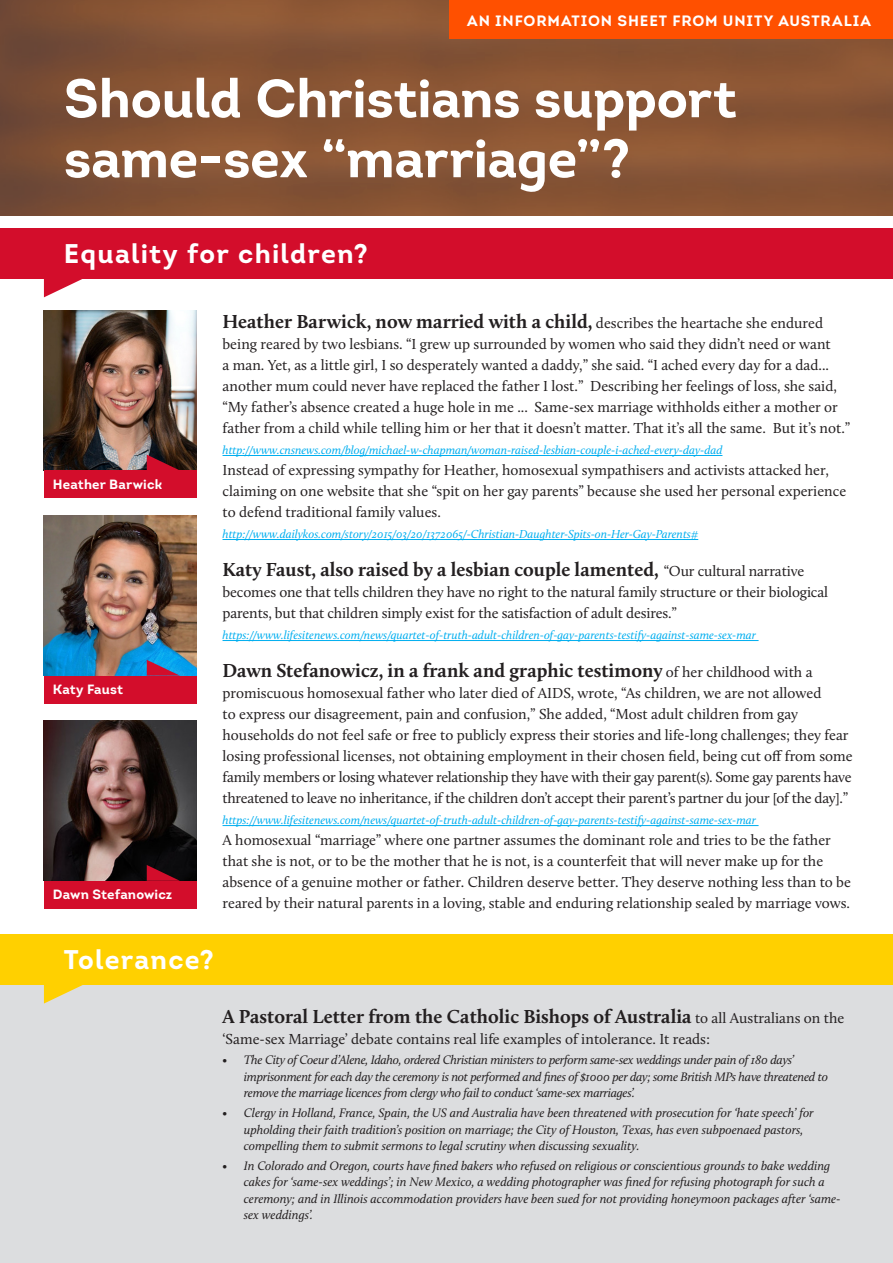
<style>
.page{position:relative;width:893px;height:1263px;background:#fff}
.page>*{position:absolute;margin:0;border:0;box-sizing:border-box;transform-origin:0 0}
.t1{font:700 54px/60px "Intro";letter-spacing:-.01em;color:#fff}
.t2{font:700 27px "Intro";letter-spacing:.045em;color:#fff}
.t3{font:700 19.5px "Calluna";color:#231f20}
.t4{font:15px/21px "Calluna";color:#231f20}
.t5{font:700 15px "Intro";letter-spacing:.06em;color:#fff}
.t6{font:700 13.5px "Intro";letter-spacing:.01em;color:#fff}
.t7{font:italic 12.75px/16.5px "Calluna";color:#231f20}
.t8{font:italic 12.75px/16.5px "Calluna";letter-spacing:-.02em;color:#231f20}
.t9{font:italic 12px "Calluna";color:#00aeef}
.s1{font-weight:400;font-size:15px}
</style>
<div class="page">
<div style="left:0;top:972px;width:893px;height:291px;background:#dcdddf"></div>
<img style="left:0;top:0;width:893px;height:216px">
<hr style="left:223px;top:455px;width:499px;height:1px;background:#00aeef">
<hr style="left:223px;top:539px;width:475px;height:1px;background:#00aeef">
<hr style="left:223px;top:640px;width:536px;height:1px;background:#00aeef">
<hr style="left:223px;top:825px;width:536px;height:1px;background:#00aeef">
<div style="left:449px;top:0;width:444px;height:39px;background:#ff5000"></div>
<div style="left:0;top:228px;width:893px;height:50px;background:#d30d2b"></div>
<div style="left:0;top:934px;width:893px;height:50px;background:#ffd000"></div>
<svg style="left:44px;top:278px;width:65px;height:19px"></svg>
<svg style="left:44px;top:984px;width:65px;height:19px"></svg>
<img style="left:44px;top:310px;width:152px;height:160px">
<img style="left:44px;top:515px;width:152px;height:161px">
<img style="left:44px;top:721px;width:152px;height:160px">
<div style="left:44px;top:470px;width:152px;height:28px;background:#d30d2b"></div>
<div style="left:44px;top:676px;width:152px;height:27px;background:#d30d2b"></div>
<div style="left:44px;top:881px;width:152px;height:28px;background:#d30d2b"></div>
<svg style="left:147px;top:455px;width:33px;height:15px"></svg>
<svg style="left:147px;top:660px;width:33px;height:16px"></svg>
<svg style="left:147px;top:865px;width:33px;height:16px"></svg>
<p class="t5" style="left:467px;top:12px;width:405px">AN INFORMATION SHEET FROM UNITY AUSTRALIA</p>
<p class="t1" style="left:64px;top:68px;width:675px">Should Christians support same-sex “marriage”?</p>
<p class="t2" style="left:64px;top:236px;width:305px">Equality for children?</p>
<p class="t6" style="left:53px;top:475px;width:111px">Heather Barwick</p>
<p class="t6" style="left:53px;top:680px;width:72px">Katy Faust</p>
<p class="t6" style="left:53px;top:886px;width:121px">Dawn Stefanowicz</p>
<p class="t3" style="left:223px;top:310px;width:602px">Heather Barwick, now married with a child, <span class="s1">describes the heartache she endured</span></p>
<p class="t4" style="left:223px;top:334px;width:629px">being reared by two lesbians. “I grew up surrounded by women who said they didn’t need or want<br>a man. Yet, as a little girl, I so desperately wanted a daddy,” she said. “I ached every day for a dad... another mum could never have replaced the father I lost.” Describing her feelings of loss, she said, “My father’s absence created a huge hole in me ... Same-sex marriage withholds either a mother or father from a child while telling him or her that it doesn’t matter. That it’s all the same. But it’s not.”</p>
<p class="t9" style="left:223px;top:443px;width:501px">http://www.cnsnews.com/blog/michael-w-chapman/woman-raised-lesbian-couple-i-ached-every-day-dad</p>
<p class="t4" style="left:223px;top:460px;width:625px">Instead of expressing sympathy for Heather, homosexual sympathisers and activists attacked her, claiming on one website that she “spit on her gay parents” because she used her personal experience to defend traditional family values.</p>
<p class="t9" style="left:223px;top:527px;width:477px">http://www.dailykos.com/story/2015/03/20/1372065/-Christian-Daughter-Spits-on-Her-Gay-Parents#</p>
<p class="t3" style="left:223px;top:558px;width:583px">Katy Faust, also raised by a lesbian couple lamented, <span class="s1">“Our cultural narrative</span></p>
<p class="t4" style="left:223px;top:582px;width:607px">becomes one that tells children they have no right to the natural family structure or their biological parents, but that children simply exist for the satisfaction of adult desires.”</p>
<p class="t9" style="left:223px;top:628px;width:535px">https://www.lifesitenews.com/news/quartet-of-truth-adult-children-of-gay-parents-testify-against-same-sex-mar</p>
<p class="t3" style="left:223px;top:659px;width:592px">Dawn Stefanowicz, in a frank and graphic testimony <span class="s1">of her childhood with a</span></p>
<p class="t4" style="left:223px;top:683px;width:632px">promiscuous homosexual father who later died of AIDS, wrote, “As children, we are not allowed<br>to express our disagreement, pain and confusion,” She added, “Most adult children from gay households do not feel safe or free to publicly express their stories and life-long challenges; they fear losing professional licenses, not obtaining employment in their chosen field, being cut off from some family members or losing whatever relationship they have with their gay parent(s). Some gay parents have threatened to leave no inheritance, if the children don’t accept their parent’s partner du jour [of the day].”</p>
<p class="t9" style="left:223px;top:813px;width:535px">https://www.lifesitenews.com/news/quartet-of-truth-adult-children-of-gay-parents-testify-against-same-sex-mar</p>
<p class="t4" style="left:223px;top:830px;width:630px">A homosexual “marriage” where one partner assumes the dominant role and tries to be the father that she is not, or to be the mother that he is not, is a counterfeit that will never make up for the absence of a genuine mother or father. Children deserve better. They deserve nothing less than to be reared by their natural parents in a loving, stable and enduring relationship sealed by marriage vows.</p>
<p class="t2" style="left:64px;top:942px;width:152px">Tolerance?</p>
<p class="t3" style="left:223px;top:1004px;width:623px">A Pastoral Letter from the Catholic Bishops of Australia <span class="s1">to all Australians on the</span></p>
<p class="t4" style="left:223px;top:1028px;width:489px">‘Same-sex Marriage’ debate contains real life examples of intolerance. It reads:</p>
<p class="t8" style="left:244px;top:1052px;width:586px;text-indent:-21px">• The City of Coeur d’Alene, Idaho, ordered Christian ministers to perform same-sex weddings under pain of 180 days’ imprisonment for each day the ceremony is not performed and fines of $1000 per day; some British MPs have threatened to remove the marriage licences from clergy who fail to conduct ‘same-sex marriages’.</p>
<p class="t7" style="left:244px;top:1104px;width:571px;text-indent:-21px">• Clergy in Holland, France, Spain, the US and Australia have been threatened with prosecution for ‘hate speech’ for upholding their faith tradition’s position on marriage; the City of Houston, Texas, has even subpoenaed pastors, compelling them to submit sermons to legal scrutiny when discussing sexuality.</p>
<p class="t7" style="left:244px;top:1157px;width:598px;text-indent:-21px">• In Colorado and Oregon, courts have fined bakers who refused on religious or conscientious grounds to bake wedding cakes for ‘same-sex weddings’; in New Mexico, a wedding photographer was fined for refusing photograph for such a ceremony; and in Illinois accommodation providers have been sued for not providing honeymoon packages after ‘same&shy;sex weddings’.</p>
</div>
